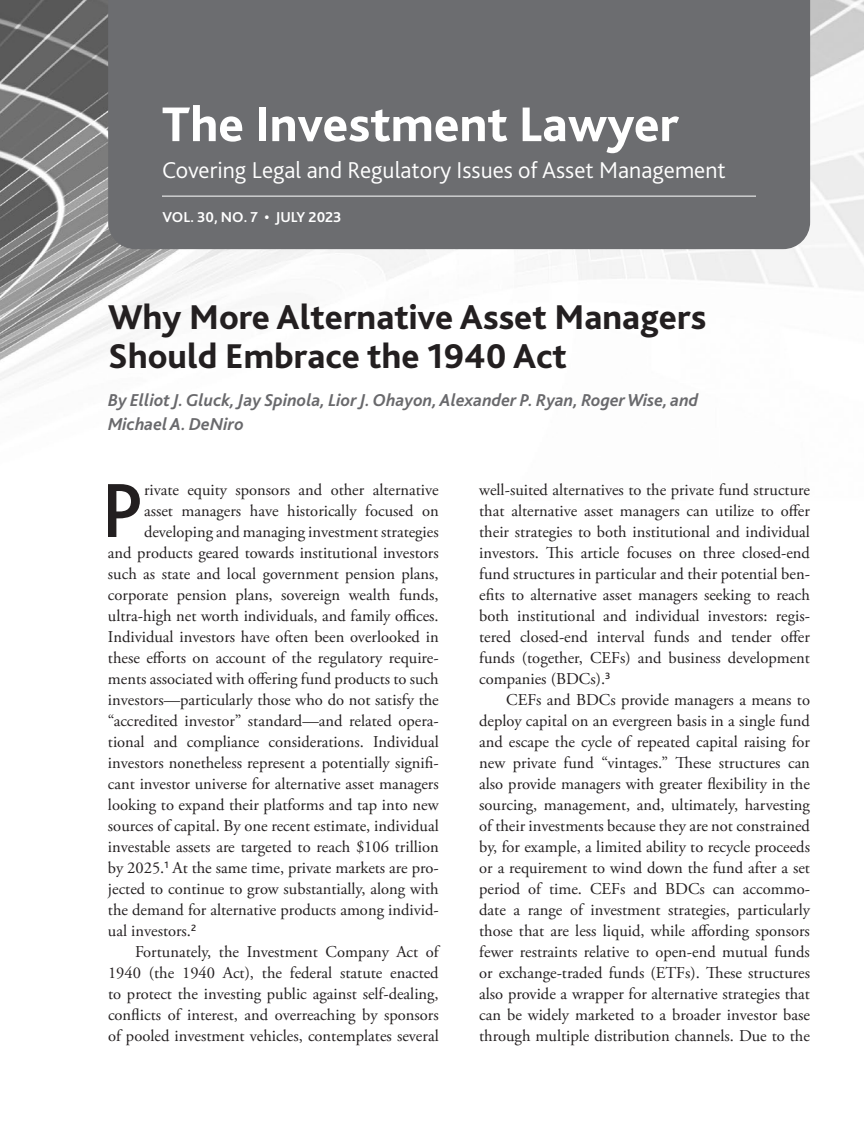
<style>
.page{position:relative;width:864px;height:1134px;background:#fff}
.page>*{position:absolute;margin:0;border:0;box-sizing:border-box;transform-origin:0 0}
.t1{font:500 80.25px "Bliss 2";color:#231f20}
.t2{font:800 51px "Bliss 2";color:#fff}
.t3{font:800 36px/39px "Bliss 2";color:#231f20}
.t4{font:300 24px "Bliss 2";color:#fff}
.t5{font:italic 700 18px/24px "Bliss 2";color:#69696c}
.t6{font:16.5px/21px "Adobe Garamond Pro";color:#231f20;text-align:justify}
.t7{font:700 15px "Bliss 2";color:#fff}
</style>
<div class="page">
<img style="left:0;top:0;width:864px;height:381px">
<div style="left:108px;top:0;width:702px;height:249px;background:#6c6d70"></div>
<hr style="left:162px;top:196px;width:594px;height:1px;background:#fff">
<h2 class="t2" style="left:162px;top:93px;width:518px">The Investment Lawyer</h2>
<h3 class="t4" style="left:162px;top:155px;width:565px">Covering Legal and Regulatory Issues of Asset Management</h3>
<p class="t7" style="left:162px;top:208px;width:181px">VOL. 30, NO. 7 • JULY 2023</p>
<h3 class="t3" style="left:108px;top:297px;width:600px">Why More Alternative Asset Managers<br>Should Embrace the 1940 Act</h3>
<p class="t5" style="left:108px;top:387px;width:592px">By Elliot J. Gluck, Jay Spinola, Lior J. Ohayon, Alexander P. Ryan, Roger Wise, and<br>Michael A. DeNiro</p>
<h1 class="t1" style="left:101px;top:461px;width:44px">P</h1>
<p class="t6" style="left:144px;top:480px;width:296px">rivate equity sponsors and other alternative</p>
<p class="t6" style="left:144px;top:501px;width:296px">asset managers have historically focused on</p>
<p class="t6" style="left:144px;top:522px;width:296px">developing and managing investment strategies</p>
<p class="t6" style="left:108px;top:543px;width:332px">and products geared towards institutional investors</p>
<p class="t6" style="left:108px;top:564px;width:332px">such as state and local government pension plans,</p>
<p class="t6" style="left:108px;top:585px;width:332px">corporate pension plans, sovereign wealth funds,</p>
<p class="t6" style="left:108px;top:606px;width:332px">ultra-high net worth individuals, and family offices.</p>
<p class="t6" style="left:108px;top:627px;width:332px">Individual investors have often been overlooked in</p>
<p class="t6" style="left:108px;top:648px;width:332px">these efforts on account of the regulatory require-</p>
<p class="t6" style="left:108px;top:669px;width:332px">ments associated with offering fund products to such</p>
<p class="t6" style="left:108px;top:690px;width:332px">investors—particularly those who do not satisfy the</p>
<p class="t6" style="left:108px;top:711px;width:332px">“accredited investor” standard—and related opera-</p>
<p class="t6" style="left:108px;top:732px;width:332px">tional and compliance considerations. Individual</p>
<p class="t6" style="left:108px;top:753px;width:332px">investors nonetheless represent a potentially signifi-</p>
<p class="t6" style="left:108px;top:774px;width:332px">cant investor universe for alternative asset managers</p>
<p class="t6" style="left:108px;top:795px;width:332px">looking to expand their platforms and tap into new</p>
<p class="t6" style="left:108px;top:816px;width:332px">sources of capital. By one recent estimate, individual</p>
<p class="t6" style="left:108px;top:837px;width:332px">investable assets are targeted to reach $106 trillion</p>
<p class="t6" style="left:108px;top:858px;width:332px">by 2025.<sup>1</sup> At the same time, private markets are pro-</p>
<p class="t6" style="left:108px;top:879px;width:332px">jected to continue to grow substantially, along with</p>
<p class="t6" style="left:108px;top:900px;width:332px">the demand for alternative products among individ-</p>
<p class="t6" style="left:108px;top:921px;width:90px">ual investors.<sup>2</sup></p>
<p class="t6" style="left:135px;top:942px;width:305px">Fortunately, the Investment Company Act of</p>
<p class="t6" style="left:108px;top:963px;width:332px">1940 (the 1940 Act), the federal statute enacted</p>
<p class="t6" style="left:108px;top:984px;width:332px">to protect the investing public against self-dealing,</p>
<p class="t6" style="left:108px;top:1005px;width:332px">conflicts of interest, and overreaching by sponsors</p>
<p class="t6" style="left:108px;top:1026px;width:332px">of pooled investment vehicles, contemplates several</p>
<p class="t6" style="left:479px;top:480px;width:332px">well-suited alternatives to the private fund structure that alternative asset managers can utilize to offer their strategies to both institutional and individual investors. This article focuses on three closed-end fund structures in particular and their potential ben&shy;efits to alternative asset managers seeking to reach both institutional and individual investors: regis&shy;tered closed-end interval funds and tender offer funds (together, CEFs) and business development companies (BDCs).<sup>3</sup></p>
<p class="t6" style="left:479px;top:690px;width:332px;text-indent:27px">CEFs and BDCs provide managers a means to deploy capital on an evergreen basis in a single fund and escape the cycle of repeated capital raising for new private fund “vintages.” These structures can also provide managers with greater flexibility in the sourcing, management, and, ultimately, harvesting of their investments because they are not constrained by, for example, a limited ability to recycle proceeds or a requirement to wind down the fund after a set period of time. CEFs and BDCs can accommo&shy;date a range of investment strategies, particularly those that are less liquid, while affording sponsors fewer restraints relative to open-end mutual funds or exchange-traded funds (ETFs). These structures also provide a wrapper for alternative strategies that can be widely marketed to a broader investor base through multiple distribution channels. Due to the</p>
</div>
